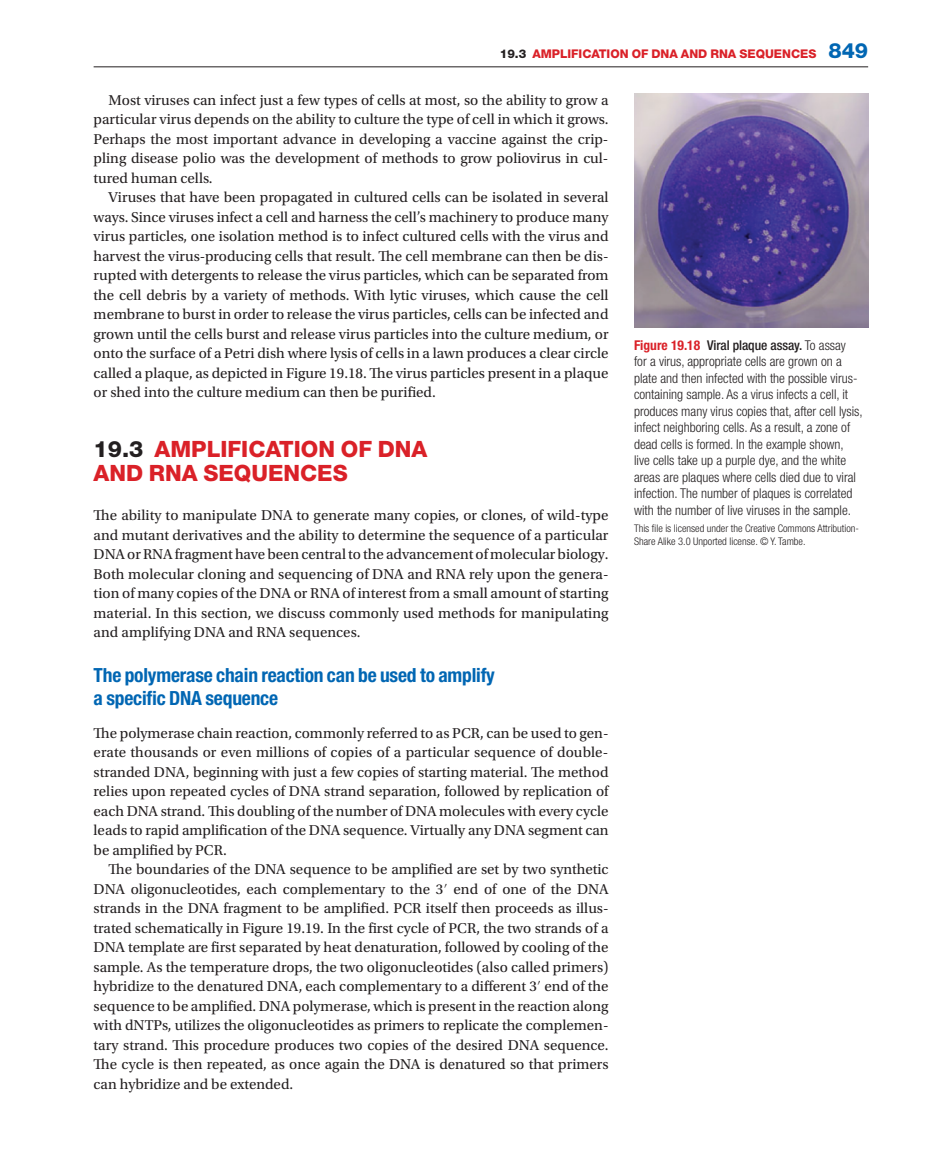
<style>
.page{position:relative;width:932px;height:1174px;background:#fff}
.page>*{position:absolute;margin:0;border:0;box-sizing:border-box;transform-origin:0 0}
.t1{font:800 22.5px "Helvetica Neue LT Std";color:#da2128}
.t2{font:800 22.5px "Helvetica Neue LT Std";color:#231f20}
.t3{font:700 condensed 19.5px/22.5px "Helvetica Neue LT Std";letter-spacing:-.01em;color:#0166b3}
.t4{font:15px/19.5px "Utopia Std";color:#231f20;text-align:justify}
.t5{font:300 condensed 13.5px/16.5px "Helvetica Neue LT Std";color:#231f20}
.t6{font:800 12px "Helvetica Neue LT Std";color:#da2128}
.t7{font:300 condensed 10.5px/13.5px "Helvetica Neue LT Std";color:#231f20}
.s1{color:#231f20}
.s2{font-size:21px;color:#0166b3}
.s3{font-weight:700;color:#da2128}
.s4{font-weight:500}
.s5{color:#da2128}
.s6{font-family:"STIX General"}
</style>
<div class="page">
<hr style="left:94px;top:67px;width:773px;height:1px;background:#231f20">
<img style="left:634px;top:94px;width:233px;height:233px">
<p class="t6" style="left:499px;top:46px;width:108px"><span class="s1">19.3</span> AMPLIFICATION</p>
<p class="t6" style="left:631px;top:46px;width:65px">OF DNA AND</p>
<p class="t6" style="left:710px;top:46px;width:159px">RNASEQUENCES <span class="s2">849</span></p>
<p class="t4" style="left:94px;top:90px;width:516px;text-indent:15px">Most viruses can infect just a few types of cells at most, so the ability to grow a particular virus depends on the ability to culture the type of cell in which it grows.<br>Perhaps the most important advance in developing a vaccine against the crip&shy;pling disease polio was the development of methods to grow poliovirus in cul&shy;tured human cells.</p>
<p class="t4" style="left:94px;top:188px;width:516px;text-indent:15px">Viruses that have been propagated in cultured cells can be isolated in several ways. Since viruses infect a cell and harness the cell’s machinery to produce many virus particles, one isolation method is to infect cultured cells with the virus and harvest the virus-producing cells that result. The cell membrane can then be dis&shy;rupted with detergents to release the virus particles, which can be separated from the cell debris by a variety of methods. With lytic viruses, which cause the cell membrane to burst in order to release the virus particles, cells can be infected and grown until the cells burst and release virus particles into the culture medium, or onto the surface of a Petri dish where lysis of cells in a lawn produces a clear circle called a plaque, as depicted in Figure 19.18. The virus particles present in a plaque or shed into the culture medium can then be purified.</p>
<p class="t5" style="left:634px;top:337px;width:230px"><span class="s3">Figure 19.18</span> <span class="s4">Viral plaque assay.</span> To assay<br>for a virus, appropriate cells are grown on a plate and then infected with the possible virus&shy;containing sample. As a virus infects a cell, it produces many virus copies that, after cell lysis, infect neighboring cells. As a result, a zone of dead cells is formed. In the example shown, live cells take up a purple dye, and the white areas are plaques where cells died due to viral infection. The number of plaques is correlated with the number of live viruses in the sample.</p>
<p class="t7" style="left:634px;top:521px;width:226px">This file is licensed under the Creative Commons Attribution-<br>Share Alike 3.0 Unported license. © Y. Tambe.</p>
<h1 class="t2" style="left:94px;top:436px;width:79px">19.3 <span class="s5">AMPL</span></h1>
<h1 class="t1" style="left:220px;top:436px;width:208px">IFICATION OF DNA</h1>
<h1 class="t1" style="left:94px;top:460px;width:103px">AND RNASEQ</h1>
<h1 class="t1" style="left:251px;top:460px;width:82px">UENCES</h1>
<p class="t4" style="left:94px;top:506px;width:516px">The ability to manipulate DNA to generate many copies, or clones, of wild-type and mutant derivatives and the ability to determine the sequence of a particular DNA or RNA fragment have been central to the advancement of molecular biology.<br>Both molecular cloning and sequencing of DNA and RNA rely upon the genera&shy;tion of many copies of the DNA or RNA of interest from a small amount of starting material. In this section, we discuss commonly used methods for manipulating and amplifying DNA and RNA sequences.</p>
<h2 class="t3" style="left:94px;top:664px;width:402px">The polymerase chain reaction can be used to amplify a specific DNA sequence</h2>
<p class="t4" style="left:94px;top:723px;width:516px">The polymerase chain reaction, commonly referred to as PCR, can be used to gen&shy;erate thousands or even millions of copies of a particular sequence of double&shy;stranded DNA, beginning with just a few copies of starting material. The method relies upon repeated cycles of DNA strand separation, followed by replication of each DNA strand. This doubling of the number of DNA molecules with every cycle leads to rapid amplification of the DNA sequence. Virtually any DNA segment can be amplified by PCR.</p>
<p class="t4" style="left:94px;top:860px;width:516px;text-indent:15px">The boundaries of the DNA sequence to be amplified are set by two synthetic DNA oligonucleotides, each complementary to the 3<span class="s6">′</span> end of one of the DNA strands in the DNA fragment to be amplified. PCR itself then proceeds as illus&shy;trated schematically in Figure 19.19. In the first cycle of PCR, the two strands of a DNA template are first separated by heat denaturation, followed by cooling of the sample. As the temperature drops, the two oligonucleotides (also called primers) hybridize to the denatured DNA, each complementary to a different 3<span class="s6">′</span> end of the sequence to be amplified. DNA polymerase, which is present in the reaction along with dNTPs, utilizes the oligonucleotides as primers to replicate the complemen&shy;tary strand. This procedure produces two copies of the desired DNA sequence.<br>The cycle is then repeated, as once again the DNA is denatured so that primers can hybridize and be extended.</p>
</div>
